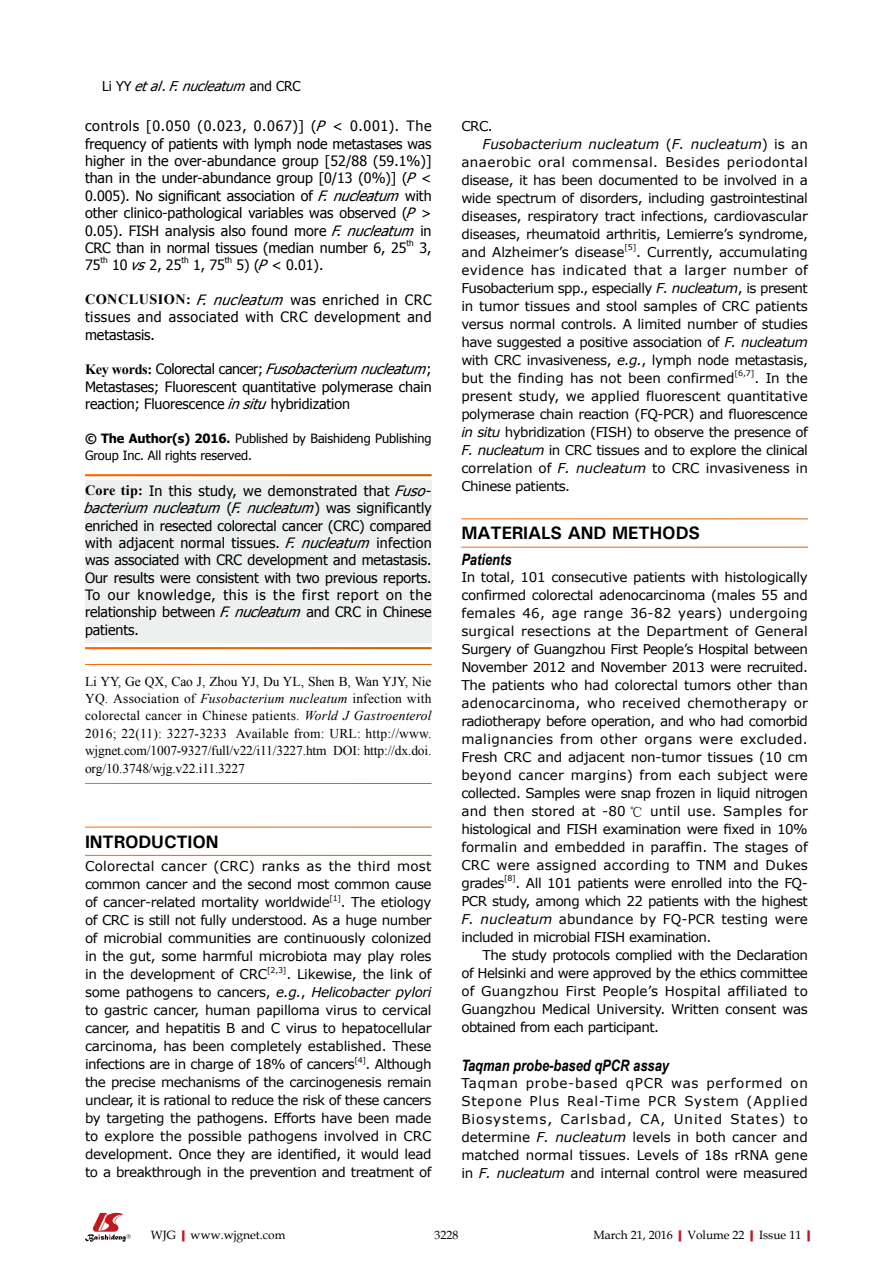
<style>
.page{position:relative;width:893px;height:1263px;background:#fff}
.page>*{position:absolute;margin:0;border:0;box-sizing:border-box;transform-origin:0 0}
.t1{font:700 18px "Univers";letter-spacing:-.01em;color:#000}
.t2{font:italic 700 15.75px "Arial Narrow";color:#000}
.t3{font:14.25px/17.4px "Tahoma";letter-spacing:-.005em;color:#000;text-align:justify}
.t4{font:13.5px/18px "Verdana";letter-spacing:-.03em;color:#000;text-align:justify}
.t5{font:13.5px/17.4px "Times New Roman";letter-spacing:-.01em;color:#000;text-align:justify}
.t6{font:13.5px "Verdana";letter-spacing:.015em;color:#000}
.t7{font:13.5px "Verdana";letter-spacing:.035em;color:#000}
.t8{font:italic 13.5px "Verdana";color:#000}
.t9{font:13.5px "Verdana";letter-spacing:.005em;color:#000}
.t10{font:italic 13.5px "Tahoma";color:#000}
.t11{font:13.5px "Verdana";letter-spacing:-.01em;color:#000}
.t12{font:12.75px/17.4px "Tahoma";letter-spacing:-.005em;color:#000}
.t13{font:12px "Book Antiqua";color:#000}
.t14{font:8.25px "Tahoma";letter-spacing:-.005em;color:#000}
.t15{font:7.8px "Verdana";color:#000}
.s1{font-style:normal}
.s2{font-style:italic}
.s3{font-family:"Times New Roman";font-weight:700}
.s4{font-weight:700}
.s5{font-family:"Sim Sun";font-size:14.25px}
.s6{font-weight:700;color:#c01920}
</style>
<div class="page">
<div style="left:85px;top:480px;width:347px;height:163px;background:#eeefef"></div>
<svg style="left:85px;top:1213px;width:46px;height:29px"></svg>
<p class="t10" style="left:102px;top:77px;width:200px"><span class="s1">L i Y Y</span> etal<span class="s1">.</span> F.nucleatum <span class="s1">a n d C R C</span></p>
<p class="t3" style="left:85px;top:117px;width:348px">controls [0.050 (0.023, 0.067)] (<span class="s2">P</span> &lt; 0.001). The frequency of patients with lymph node metastases was higher in the over-abundance group [52/88 (59.1%)] than in the under-abundance group [0/13 (0%)] (<span class="s2">P</span> &lt; 0.005). No significant association of <span class="s2">F.nucleatum</span> with other clinico-path-ological variables was observed (<span class="s2">P</span> &gt; 0.05). FISH analysis also found more <span class="s2">F.nucleatum</span> in CRC than in normal tissues (median number 6, 25</p>
<p class="t14" style="left:407px;top:237px;width:9px">th</p>
<p class="t3" style="left:420px;top:238px;width:14px">3,</p>
<p class="t3" style="left:85px;top:256px;width:17px">75</p>
<p class="t14" style="left:100px;top:255px;width:9px">th</p>
<p class="t3" style="left:112px;top:256px;width:71px">10 <span class="s2">vs</span>2, 25</p>
<p class="t14" style="left:181px;top:255px;width:9px">th</p>
<p class="t3" style="left:193px;top:256px;width:33px">1, 75</p>
<p class="t14" style="left:225px;top:255px;width:9px">th</p>
<p class="t3" style="left:237px;top:256px;width:88px">5) (<span class="s2">P</span> &lt; 0.01).</p>
<p class="t3" style="left:85px;top:290px;width:348px"><span class="s3">CONCLUSION:</span> <span class="s2">F.nucleatum</span> was enriched in CRC tissues and associated with CRC development and metastasis.</p>
<p class="t3" style="left:85px;top:360px;width:348px"><span class="s3">Key words:</span> Colorectal cancer; <span class="s2">Fusobacteriumnucleatum</span>; Metastases; Fluorescent quantitative polymerase chain reaction; Fluorescence <span class="s2">insitu</span>hybridization</p>
<p class="t12" style="left:85px;top:428px;width:348px"><span class="s4">© The Author(s) 2016.</span> Published by Baishideng Publishing<br>Group Inc. All rights reserved.</p>
<p class="t3" style="left:83px;top:481px;width:350px"><span class="s3">Core tip:</span> In this study, we demonstrated that <span class="s2">Fuso&shy;bacterium nucleatum</span> ( <span class="s2">F.nucleatum</span>) w a s s i g n i f i c a n t l y enriched in resected colorectal cancer (CRC) compared with adjacent normal tissues. <span class="s2">F.nucleatum</span> infection was associated with CRC development and metastasis.<br>Our results were consistent with two previous reports.<br>To our knowledge, this is the first report on the relationship between <span class="s2">F.nucleatum</span>and CRC in Chinese patients.</p>
<p class="t5" style="left:85px;top:672px;width:348px">Li YY, Ge QX, Cao J, Zhou YJ, Du YL, Shen B, Wan YJY, Nie YQ. Association of <span class="s2">Fusobacterium nucleatum</span> infection with colorectal cancer in Chinese patients. <span class="s2">World J Gastroenterol </span>2016; 22(11): 3227-3233 Available from: URL: http://www. wjgnet.com/1007-9327/full/v22/i11/3227.htm DOI: http://dx.doi. org/10.3748/wjg.v22.i11.3227</p>
<p class="t1" style="left:85px;top:830px;width:135px">INTRODUCTION</p>
<p class="t4" style="left:85px;top:857px;width:348px">Colorectal cancer (CRC) ranks as the third most common cancer and the second most common cause of cancer-related mortality worldwide</p>
<p class="t15" style="left:329px;top:893px;width:13px">[1]</p>
<p class="t4" style="left:85px;top:893px;width:348px;text-indent:256px">. The etiology of CRC is still not fully understood. As a huge number of microbial communities are continuously colonized in the gut, some harmful microbiota may play roles in the development of CRC</p>
<p class="t15" style="left:267px;top:965px;width:21px">[2,3]</p>
<p class="t4" style="left:85px;top:965px;width:348px;text-indent:201px">. Likewise, the link of some pathogens to cancers, <span class="s2">e.g.</span>, <span class="s2">Helicobacter pylori </span>to gastric cancer, human papilloma virus to cervical cancer, and hepatitis B and C virus to hepatocellular carcinoma, has been completely established. These infections are in charge of 18% of cancers</p>
<p class="t15" style="left:354px;top:1055px;width:13px">[4]</p>
<p class="t4" style="left:85px;top:1055px;width:348px;text-indent:281px">. Although the precise mechanisms of the carcinogenesis remain unclear, it is rational to reduce the risk of these cancers by targeting the pathogens. Efforts have been made to explore the possible pathogens involved in CRC development. Once they are identified, it would lead to a breakthrough in the prevention and treatment of</p>
<p class="t4" style="left:461px;top:116px;width:33px">CRC.</p>
<p class="t8" style="left:483px;top:135px;width:327px">Fusobacterium nucleatum <span class="s1">(</span>F. nucleatum<span class="s1">) is an</span></p>
<p class="t7" style="left:461px;top:153px;width:348px">anaerobic oral commensal. Besides periodontal</p>
<p class="t4" style="left:461px;top:170px;width:348px">disease, it has been documented to be involved in a</p>
<p class="t4" style="left:461px;top:188px;width:348px">wide spectrum of disorders, including gastrointestinal</p>
<p class="t4" style="left:461px;top:206px;width:348px">diseases, respiratory tract infections, cardiovascular</p>
<p class="t4" style="left:461px;top:224px;width:348px">diseases, rheumatoid arthritis, Lemierre’s syndrome,</p>
<p class="t11" style="left:461px;top:243px;width:165px">and Alzheimer’s disease</p>
<p class="t15" style="left:624px;top:242px;width:14px">[5]</p>
<p class="t4" style="left:461px;top:242px;width:348px;text-indent:175px">. Currently, accumulating evidence has indicated that a larger number of Fusobacterium spp., especially <span class="s2">F. nucleatum</span>, is present in tumor tissues and stool samples of CRC patients versus normal controls. A limited number of studies have suggested a positive association of <span class="s2">F. nucleatum </span>with CRC invasiveness, <span class="s2">e.g.</span>, lymph node metastasis, but the finding has not been confirmed</p>
<p class="t15" style="left:735px;top:368px;width:21px">[6,7]</p>
<p class="t4" style="left:461px;top:368px;width:348px;text-indent:293px">. In the present study, we applied fluorescent quantitative polymerase chain reaction (FQ-PCR) and fluorescence <span class="s2">in situ</span> hybridization (FISH) to observe the presence of <span class="s2">F. nucleatum</span> in CRC tissues and to explore the clinical correlation of <span class="s2">F. nucleatum</span> to CRC invasiveness in Chinese patients.</p>
<p class="t1" style="left:461px;top:522px;width:240px">MATERIALS AND METHODS</p>
<p class="t2" style="left:461px;top:547px;width:52px">Patients</p>
<p class="t4" style="left:461px;top:567px;width:348px">In total, 101 consecutive patients with histologically confirmed colorectal adenocarcinoma (males 55 and females 46, age range 36-82 years) undergoing surgical resections at the Department of General Surgery of Guangzhou First People’s Hospital between November 2012 and November 2013 were recruited.<br>The patients who had colorectal tumors other than adenocarcinoma, who received chemotherapy or radiotherapy before operation, and who had comorbid malignancies from other organs were excluded.<br>Fresh CRC and adjacent non-tumor tissues (10 cm beyond cancer margins) from each subject were collected. Samples were snap frozen in liquid nitrogen and then stored at -80 <span class="s5">℃</span> until use. Samples for histological and FISH examination were fixed in 10% formalin and embedded in paraffin. The stages of CRC were assigned according to TNM and Dukes grades</p>
<p class="t15" style="left:504px;top:873px;width:13px">[8]</p>
<p class="t4" style="left:516px;top:874px;width:294px">. All 101 patients were enrolled into the FQ-</p>
<p class="t4" style="left:461px;top:892px;width:348px">PCR study, among which 22 patients with the highest</p>
<p class="t9" style="left:461px;top:911px;width:348px"><span class="s2">F. nucleatum</span> abundance by FQ-PCR testing were</p>
<p class="t4" style="left:461px;top:928px;width:252px">included in microbial FISH examination.</p>
<p class="t4" style="left:483px;top:946px;width:327px">The study protocols complied with the Declaration</p>
<p class="t4" style="left:461px;top:964px;width:348px">of Helsinki and were approved by the ethics committee</p>
<p class="t6" style="left:461px;top:983px;width:348px">of Guangzhou First People’s Hospital affiliated to</p>
<p class="t4" style="left:461px;top:1000px;width:348px">Guangzhou Medical University. Written consent was</p>
<p class="t4" style="left:461px;top:1018px;width:199px">obtained from each participant.</p>
<p class="t2" style="left:461px;top:1053px;width:209px">Taqman probe-based qPCR assay</p>
<p class="t4" style="left:461px;top:1073px;width:348px">Taqman probe-based qPCR was performed on Stepone Plus Real-Time PCR System (Applied Biosystems, Carlsbad, CA, United States) to determine <span class="s2">F. nucleatum</span> levels in both cancer and matched normal tissues. Levels of 18s rRNA gene in <span class="s2">F. nucleatum</span> and internal control were measured</p>
<p class="t13" style="left:151px;top:1226px;width:136px">WJG<span class="s6">|</span>www.wjgnet.com</p>
<p class="t13" style="left:434px;top:1226px;width:25px">3228</p>
<p class="t13" style="left:593px;top:1226px;width:224px">March 21, 2016<span class="s6">|</span>Volume 22<span class="s6">|</span>Issue 11<span class="s6">|</span></p>
</div>
